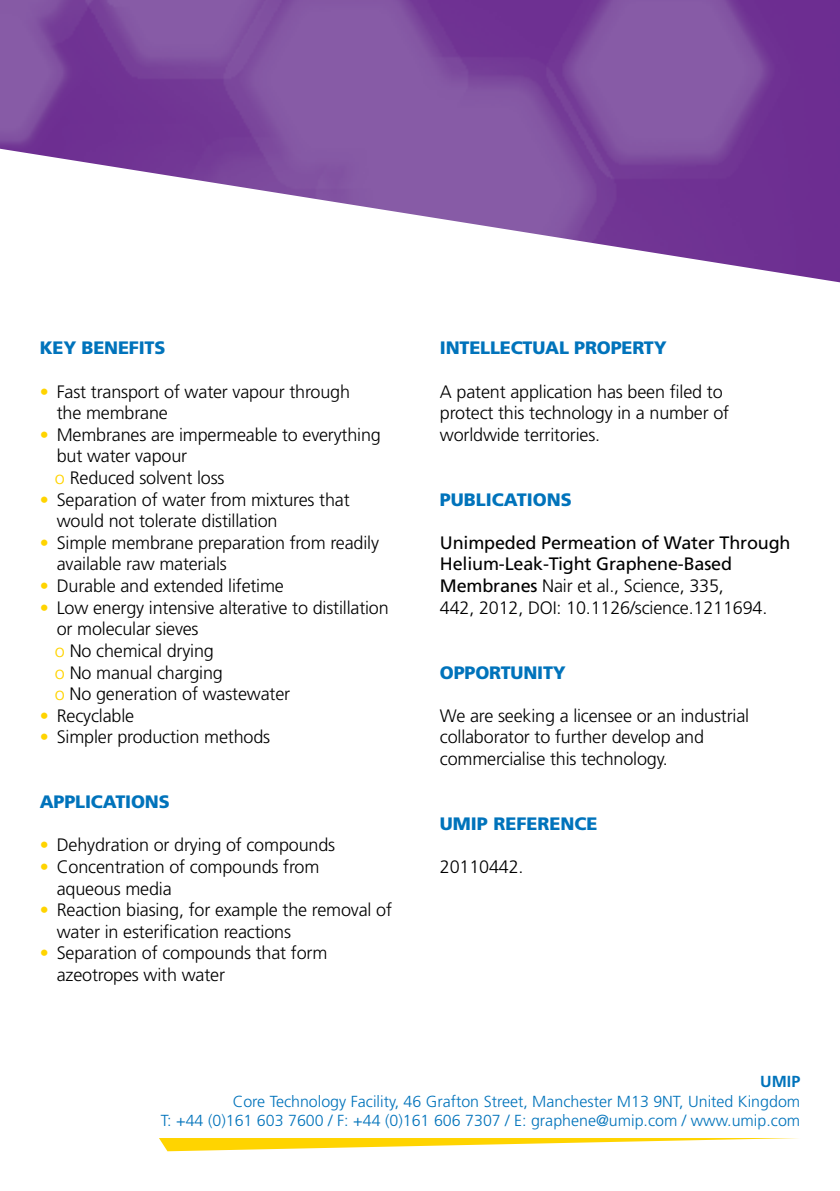
<style>
.page{position:relative;width:840px;height:1191px;background:#fff}
.page>*{position:absolute;margin:0;border:0;box-sizing:border-box;transform-origin:0 0}
.t1{font:300 18px/21.6px "Frutiger";letter-spacing:-.01em;color:#000}
.t2{font:18px/21.6px "Frutiger";letter-spacing:-.01em;color:#000}
.t3{font:900 18px "Frutiger";letter-spacing:-.01em;color:#0073bb}
.t4{font:300 16px/19.2px "Frutiger";color:#0073bb;text-align:right}
.t5{font:700 16px "Frutiger";color:#0073bb}
.s1{color:#ffd400}
.s2{font-weight:300}
</style>
<div class="page">
<img style="left:0;top:0;width:839px;height:149px">
<svg style="left:2px;top:149px;width:837px;height:134px"></svg>
<svg style="left:159px;top:1138px;width:639px;height:13px"></svg>
<p class="t3" style="left:40px;top:337px;width:127px">KEY BENEFITS</p>
<p class="t1" style="left:57px;top:380px;width:295px;text-indent:-17px"><span class="s1">•</span> Fast transport of water vapour through the membrane</p>
<p class="t1" style="left:55px;top:424px;width:327px;text-indent:-15px"><span class="s1">•</span> Membranes are impermeable to everything but water vapour<br><span class="s1">o</span> Reduced solvent loss</p>
<p class="t1" style="left:57px;top:488px;width:294px;text-indent:-17px"><span class="s1">•</span> Separation of water from mixtures that would not tolerate distillation</p>
<p class="t1" style="left:57px;top:532px;width:324px;text-indent:-17px"><span class="s1">•</span> Simple membrane preparation from readily available raw materials</p>
<p class="t1" style="left:40px;top:575px;width:245px"><span class="s1">•</span> Durable and extended lifetime</p>
<p class="t1" style="left:55px;top:596px;width:335px;text-indent:-15px"><span class="s1">•</span> Low energy intensive alterative to distillation or molecular sieves<br><span class="s1">o</span> No chemical drying<br><span class="s1">o</span> No manual charging<br><span class="s1">o</span> No generation of wastewater</p>
<p class="t1" style="left:40px;top:704px;width:96px"><span class="s1">•</span> Recyclable</p>
<p class="t1" style="left:40px;top:726px;width:232px"><span class="s1">•</span> Simpler production methods</p>
<p class="t3" style="left:40px;top:791px;width:131px">APPLICATIONS</p>
<p class="t1" style="left:40px;top:834px;width:297px"><span class="s1">•</span> Dehydration or drying of compounds</p>
<p class="t1" style="left:57px;top:856px;width:264px;text-indent:-17px"><span class="s1">•</span> Concentration of compounds from aqueous media</p>
<p class="t1" style="left:57px;top:899px;width:336px;text-indent:-17px"><span class="s1">•</span> Reaction biasing, for example the removal of water in esterification reactions</p>
<p class="t1" style="left:57px;top:942px;width:272px;text-indent:-17px"><span class="s1">•</span> Separation of compounds that form azeotropes with water</p>
<p class="t3" style="left:439px;top:337px;width:228px">INTELLECTUAL PROPERTY</p>
<p class="t1" style="left:439px;top:380px;width:291px">A patent application has been filed to protect this technology in a number of worldwide territories.</p>
<p class="t3" style="left:439px;top:488px;width:133px">PUBLICATIONS</p>
<p class="t2" style="left:439px;top:531px;width:352px">Unimpeded Permeation of Water Through Helium-Leak-Tight Graphene-Based Membranes <span class="s2">Nair et al., Science, 335,<br>442, 2012, DOI: 10.1126/science.1211694.</span></p>
<p class="t3" style="left:439px;top:661px;width:127px">OPPORTUNITY</p>
<p class="t1" style="left:439px;top:704px;width:311px">We are seeking a licensee or an industrial collaborator to further develop and commercialise this technology.</p>
<p class="t3" style="left:439px;top:812px;width:159px">UMIP REFERENCE</p>
<p class="t1" style="left:439px;top:856px;width:85px">20110442.</p>
<p class="t5" style="left:759px;top:1072px;width:41px">UMIP</p>
<p class="t4" style="left:161px;top:1091px;width:640px">Core Technology Facility, 46 Grafton Street, Manchester M13 9NT, United Kingdom<br>T: +44 (0)161 603 7600 / F: +44 (0)161 606 7307 / E: graphene@umip.com / www.umip.com</p>
</div>
